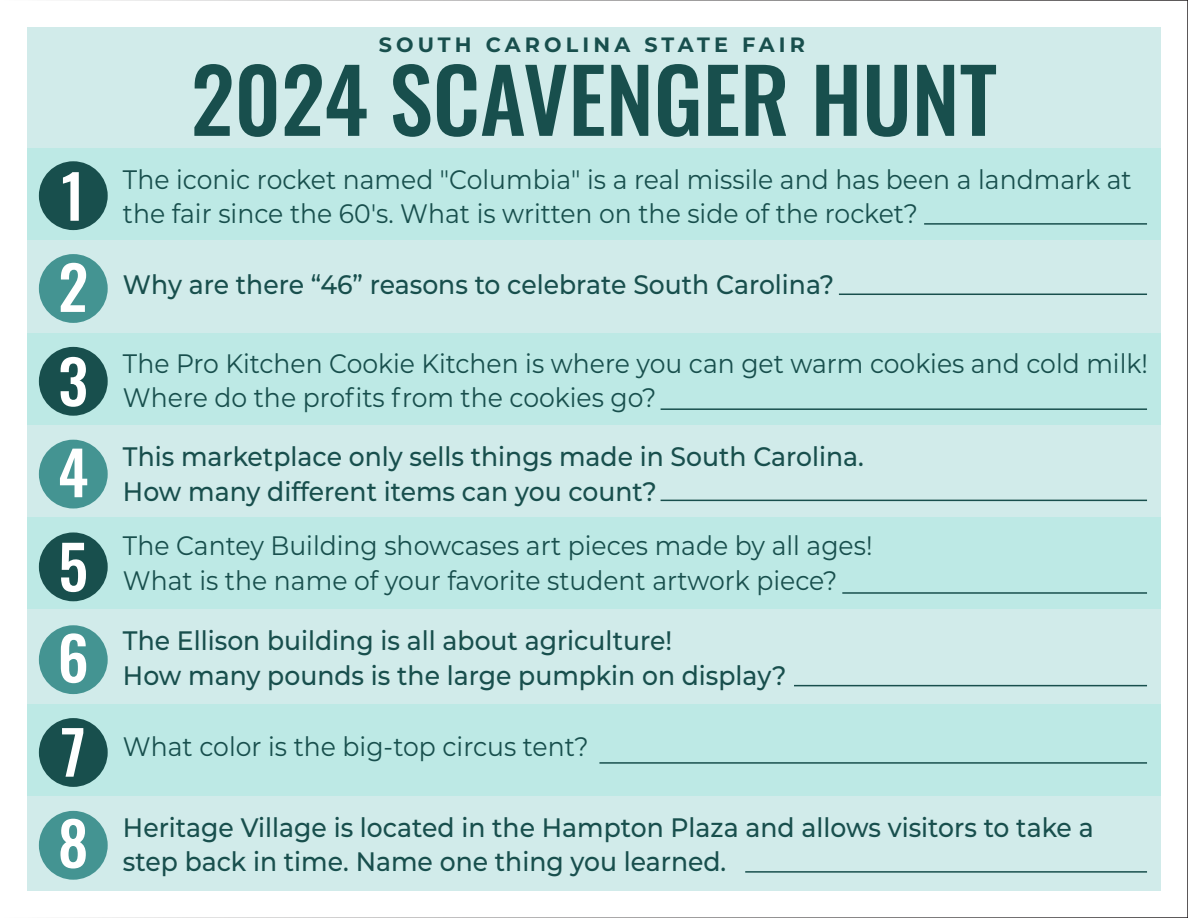
<style>
.page{position:relative;width:1188px;height:918px;background:#fff}
.page>*{position:absolute;margin:0;border:0;box-sizing:border-box;transform-origin:0 0}
.t1{font:500 87.75px "Oswald";color:#184f4d}
.t2{font:500 60px/92.4px "Oswald";color:#fff;text-align:justify}
.t3{font:26.7px/34.2px "Montserrat";color:#184f4d;scale:.94 1}
.t4{font:500 26.7px/34.2px "Montserrat";color:#184f4d;scale:.94 1}
.t5{font:700 20.7px "Montserrat";letter-spacing:.2em;color:#184f4d}
</style>
<div class="page">
<div style="left:27px;top:27px;width:1134px;height:864px;background:#d1ebea"></div>
<div style="left:27px;top:149px;width:1134px;height:91px;background:#bde9e5"></div>
<div style="left:27px;top:333px;width:1134px;height:92px;background:#bde9e5"></div>
<div style="left:27px;top:518px;width:1134px;height:91px;background:#bde9e5"></div>
<div style="left:27px;top:704px;width:1134px;height:92px;background:#bde9e5"></div>
<div style="left:39px;top:718px;width:69px;height:69px;background:#184f4d;border-radius:50%"></div>
<div style="left:39px;top:811px;width:69px;height:69px;background:#449492;border-radius:50%"></div>
<div style="left:39px;top:161px;width:69px;height:69px;background:#184f4d;border-radius:50%"></div>
<div style="left:39px;top:254px;width:69px;height:69px;background:#449492;border-radius:50%"></div>
<div style="left:39px;top:347px;width:69px;height:69px;background:#184f4d;border-radius:50%"></div>
<div style="left:39px;top:440px;width:69px;height:69px;background:#449492;border-radius:50%"></div>
<div style="left:39px;top:532px;width:69px;height:69px;background:#184f4d;border-radius:50%"></div>
<div style="left:39px;top:625px;width:69px;height:69px;background:#449492;border-radius:50%"></div>
<hr style="left:924px;top:223px;width:223px;height:2px;background:#184f4d">
<hr style="left:839px;top:294px;width:308px;height:1px;background:#184f4d">
<hr style="left:661px;top:408px;width:486px;height:2px;background:#184f4d">
<hr style="left:661px;top:500px;width:486px;height:1px;background:#184f4d">
<hr style="left:842px;top:592px;width:305px;height:2px;background:#184f4d">
<hr style="left:794px;top:685px;width:353px;height:1px;background:#184f4d">
<hr style="left:599px;top:762px;width:548px;height:2px;background:#184f4d">
<hr style="left:745px;top:871px;width:402px;height:2px;background:#184f4d">
<h2 class="t2" style="left:58px;top:154px;width:33px">1<br>2<br>3<br>4<br>5<br>6<br>7<br>8</h2>
<p class="t5" style="left:379px;top:30px;width:428px">SOUTH CAROLINA STATE FAIR</p>
<h1 class="t1" style="left:191px;top:54px;width:808px">2024 SCAVENGER HUNT</h1>
<p class="t3" style="left:123px;top:161px;width:1075px">The iconic rocket named "Columbia" is a real missile and has been a landmark at the fair since the 60's. What is written on the side of the rocket?</p>
<p class="t4" style="left:123px;top:267px;width:758px">Why are there “46” reasons to celebrate South Carolina?</p>
<p class="t3" style="left:123px;top:345px;width:1092px">The Pro Kitchen Cookie Kitchen is where you can get warm cookies and cold milk!<br>Where do the profits from the cookies go?</p>
<p class="t4" style="left:123px;top:439px;width:790px">This marketplace only sells things made in South Carolina.<br>How many different items can you count?</p>
<p class="t3" style="left:123px;top:528px;width:799px">The Cantey Building showcases art pieces made by all ages!<br>What is the name of your favorite student artwork piece?</p>
<p class="t4" style="left:123px;top:623px;width:707px">The Ellison building is all about agriculture!<br>How many pounds is the large pumpkin on display?</p>
<p class="t3" style="left:123px;top:728px;width:497px">What color is the big-top circus tent?</p>
<p class="t4" style="left:123px;top:810px;width:1034px">Heritage Village is located in the Hampton Plaza and allows visitors to take a step back in time. Name one thing you learned.</p>
</div>
